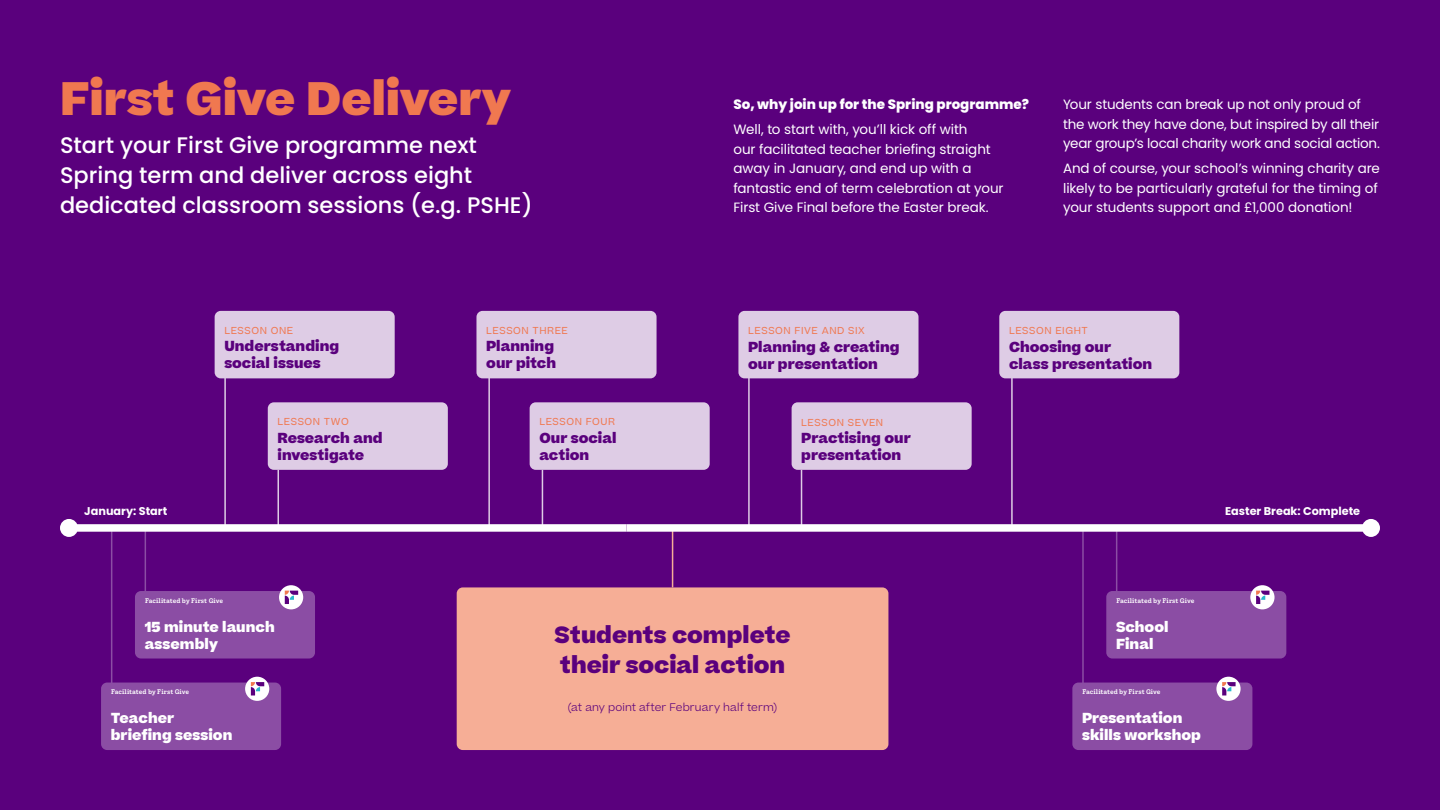
<style>
.page{position:relative;width:1440px;height:810px;background:#5a007d}
.page>*{position:absolute;margin:0;border:0;box-sizing:border-box;transform-origin:0 0}
.t1{font:800 45px "Beatrice";color:#f07850}
.t2{font:500 22.5px/30px "Poppins";color:#fff}
.t3{font:800 22.5px/30px "Beatrice";color:#5a007d}
.t4{font:800 13.95px/17.2px "Beatrice";letter-spacing:.005em;color:#5a007d}
.t5{font:800 13.95px/17.2px "Beatrice";letter-spacing:.005em;color:#fff}
.t6{font:13.5px/19.5px "Poppins";letter-spacing:-.01em;color:#fff}
.t7{font:800 13.5px "Poppins";color:#fff}
.t8{font:700 11.25px "Poppins";color:#fff}
.t9{font:300 10.5px "Beatrice";letter-spacing:.01em;color:#5a007d}
.t10{font:9.68px "Beatrice";letter-spacing:.06em;color:#f07850}
.t11{font:600 6.45px "Ivy Style TW";letter-spacing:.005em;color:#fff}
</style>
<div class="page">
<div style="left:457px;top:587px;width:431px;height:163px;background:#f6ae96;border-radius:6px"></div>
<hr style="left:111px;top:528px;width:1px;height:158px;background:#8b4da4">
<hr style="left:1082px;top:528px;width:2px;height:158px;background:#8b4da4">
<hr style="left:145px;top:528px;width:1px;height:73px;background:#8b4da4">
<hr style="left:1116px;top:528px;width:1px;height:73px;background:#8b4da4">
<hr style="left:672px;top:531px;width:1px;height:56px;background:#f6ae96">
<div style="left:101px;top:683px;width:180px;height:67px;background:#8b4da4;border-radius:6px"></div>
<div style="left:245px;top:677px;width:24px;height:24px;background:#fff;border-radius:50%"></div>
<svg style="left:251px;top:682px;width:13px;height:13px"></svg>
<div style="left:1072px;top:683px;width:180px;height:67px;background:#8b4da4;border-radius:6px"></div>
<div style="left:1216px;top:677px;width:25px;height:24px;background:#fff;border-radius:50%"></div>
<svg style="left:1222px;top:682px;width:14px;height:13px"></svg>
<div style="left:135px;top:591px;width:180px;height:68px;background:#8b4da4;border-radius:6px"></div>
<svg style="left:279px;top:585px;width:24px;height:24px"></svg>
<svg style="left:285px;top:591px;width:13px;height:13px"></svg>
<div style="left:1106px;top:591px;width:180px;height:68px;background:#8b4da4;border-radius:6px"></div>
<div style="left:1250px;top:585px;width:25px;height:24px;background:#fff;border-radius:50%"></div>
<svg style="left:1256px;top:591px;width:14px;height:13px"></svg>
<hr style="left:1011px;top:371px;width:2px;height:157px;background:#decce5">
<div style="left:999px;top:311px;width:180px;height:67px;background:#decce5;border-radius:6px"></div>
<hr style="left:748px;top:371px;width:2px;height:157px;background:#decce5">
<div style="left:738px;top:311px;width:181px;height:67px;background:#decce5;border-radius:6px"></div>
<hr style="left:801px;top:470px;width:1px;height:58px;background:#decce5">
<div style="left:792px;top:402px;width:180px;height:68px;background:#decce5;border-radius:6px"></div>
<hr style="left:224px;top:371px;width:2px;height:157px;background:#decce5">
<div style="left:215px;top:311px;width:180px;height:67px;background:#decce5;border-radius:6px"></div>
<hr style="left:278px;top:470px;width:1px;height:58px;background:#decce5">
<div style="left:268px;top:402px;width:180px;height:68px;background:#decce5;border-radius:6px"></div>
<hr style="left:488px;top:371px;width:2px;height:157px;background:#decce5">
<div style="left:476px;top:311px;width:181px;height:67px;background:#decce5;border-radius:6px"></div>
<hr style="left:542px;top:470px;width:1px;height:58px;background:#decce5">
<div style="left:530px;top:402px;width:180px;height:68px;background:#decce5;border-radius:6px"></div>
<div style="left:626px;top:524px;width:745px;height:8px;background:#fff"></div>
<div style="left:1362px;top:519px;width:18px;height:18px;background:#fff;border-radius:50%"></div>
<div style="left:69px;top:524px;width:557px;height:8px;background:#fff"></div>
<div style="left:60px;top:519px;width:18px;height:18px;background:#fff;border-radius:50%"></div>
<h1 class="t1" style="left:60px;top:67px;width:452px">First Give Delivery</h1>
<h2 class="t2" style="left:60px;top:130px;width:474px">Start your First Give programme next<br>Spring term and deliver across eight dedicated classroom sessions (e.g. PSHE)</h2>
<p class="t10" style="left:224px;top:324px;width:70px">LESSON ONE</p>
<p class="t4" style="left:224px;top:338px;width:116px">Understanding social issues</p>
<p class="t8" style="left:84px;top:505px;width:84px">January: Start</p>
<p class="t11" style="left:145px;top:595px;width:80px">Facilitated by First Give</p>
<p class="t10" style="left:278px;top:416px;width:73px">LESSON TWO</p>
<p class="t4" style="left:278px;top:429px;width:107px">Research and investigate</p>
<p class="t10" style="left:486px;top:324px;width:83px">LESSON THREE</p>
<p class="t4" style="left:486px;top:338px;width:71px">Planning our pitch</p>
<p class="t10" style="left:539px;top:416px;width:77px">LESSON FOUR</p>
<p class="t4" style="left:539px;top:429px;width:79px">Our social action</p>
<p class="t7" style="left:733px;top:97px;width:297px">So, why join up for the Spring programme?</p>
<p class="t6" style="left:733px;top:120px;width:272px">Well, to start with, you’ll kick off with<br>our facilitated teacher briefing straight away in January, and end up with a fantastic end of term celebration at your First Give Final before the Easter break.</p>
<p class="t6" style="left:1063px;top:95px;width:318px">Your students can break up not only proud of the work they have done, but inspired by all their year group’s local charity work and social action.</p>
<p class="t6" style="left:1063px;top:159px;width:318px">And of course, your school’s winning charity are likely to be particularly grateful for the timing of your students support and £1,000 donation!</p>
<p class="t10" style="left:748px;top:325px;width:118px">LESSON FIVE AND SIX</p>
<p class="t4" style="left:748px;top:338px;width:153px">Planning &amp; creating our presentation</p>
<p class="t10" style="left:801px;top:416px;width:83px">LESSON SEVEN</p>
<p class="t4" style="left:801px;top:429px;width:111px">Practising our presentation</p>
<p class="t10" style="left:1009px;top:325px;width:80px">LESSON EIGHT</p>
<p class="t4" style="left:1009px;top:338px;width:145px">Choosing our class presentation</p>
<p class="t8" style="left:1225px;top:505px;width:137px">Easter Break: Complete</p>
<p class="t11" style="left:1116px;top:595px;width:80px">Facilitated by First Give</p>
<p class="t5" style="left:145px;top:618px;width:132px">15 minute launch assembly</p>
<p class="t11" style="left:111px;top:687px;width:80px">Facilitated by First Give</p>
<p class="t5" style="left:111px;top:709px;width:123px">Teacher briefing session</p>
<h2 class="t3" style="left:555px;top:620px;width:238px">Students complete their social action</h2>
<p class="t9" style="left:568px;top:700px;width:211px">(at any point after February half term)</p>
<p class="t5" style="left:1116px;top:618px;width:54px">School<br>Final</p>
<p class="t11" style="left:1082px;top:687px;width:80px">Facilitated by First Give</p>
<p class="t5" style="left:1082px;top:709px;width:120px">Presentation skills workshop</p>
</div>
